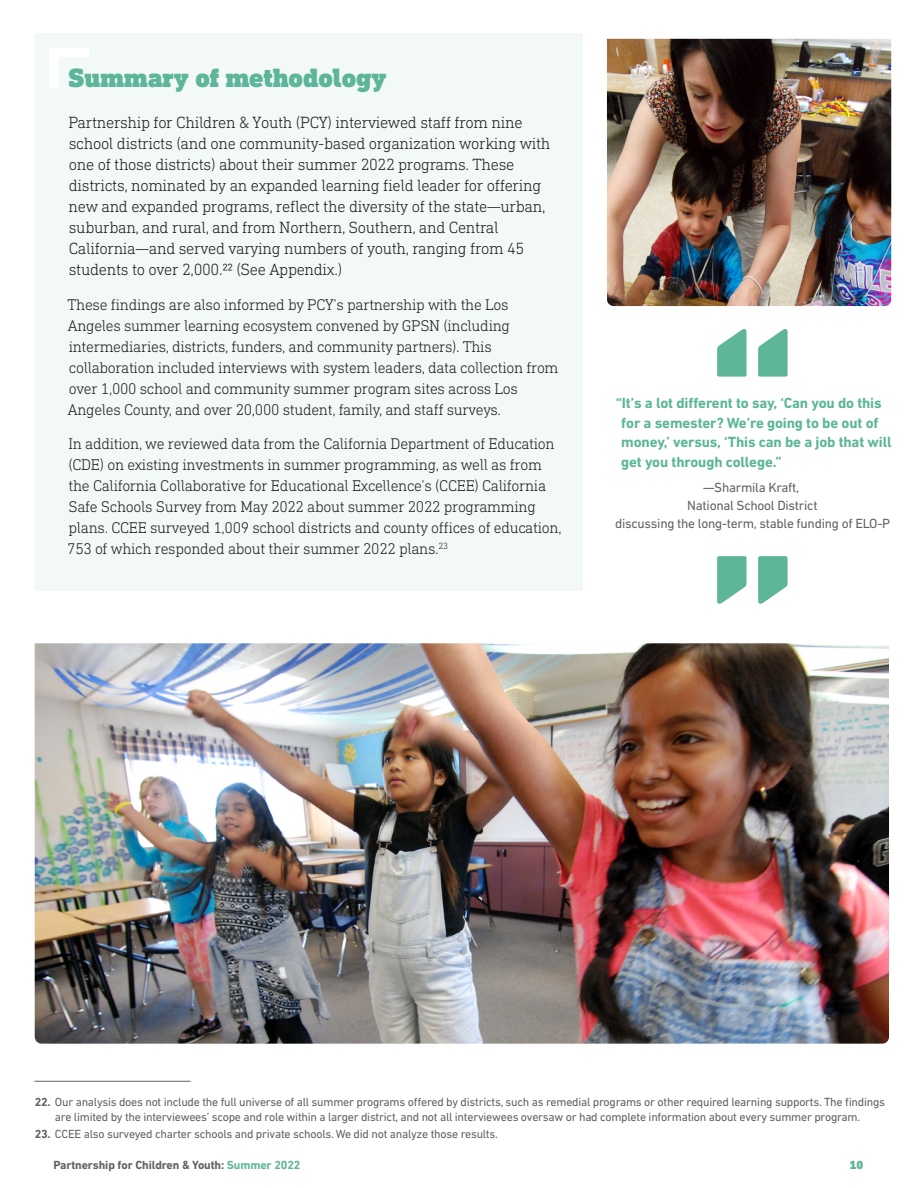
<style>
.page{position:relative;width:918px;height:1188px;background:#fff}
.page>*{position:absolute;margin:0;border:0;box-sizing:border-box;transform-origin:0 0}
.Text_List{font:900 27px "DIN Next Slab Pro";color:#5db699}
.Text_List-2{font:300 16.5px/21px "DIN Next Slab Pro";letter-spacing:-.02em;color:#231f20}
.Text_List-3{font:300 15.75px/21px "DIN Next Slab Pro";letter-spacing:-.02em;color:#231f20}
.Text_List-4{font:700 15px/19.5px "DIN Next LT Pro";letter-spacing:-.01em;color:#5db699}
.Text_List-5{font:13.5px/18px "DIN Next LT Pro";letter-spacing:-.02em;color:#626264;text-align:center}
.t1{font:12px/15.5px "DIN Next LT Pro";letter-spacing:-.02em;color:#626264;text-align:center}
.Text_List-6{font:700 12px "DIN Next LT Pro";letter-spacing:-.01em;color:#626264}
.Text_List-7{font:900 12px "DIN Next Slab Pro";color:#60b699}
.s1{font-weight:700}
.s2{color:#60b699}
</style>
<div class="page">
<div style="left:35px;top:33px;width:548px;height:558px;background:#f3f8f8"></div>
<svg style="left:50px;top:48px;width:39px;height:39px"></svg>
<img style="left:35px;top:643px;width:854px;height:401px">
<img style="left:607px;top:39px;width:284px;height:267px">
<hr style="left:34px;top:1081px;width:157px;height:1px;background:#626264">
<svg style="left:717px;top:329px;width:71px;height:48px"></svg>
<svg style="left:717px;top:556px;width:71px;height:48px"></svg>
<p class="Text_List" style="left:69px;top:62px;width:320px">Summary of methodology</p>
<p class="Text_List-2" style="left:68px;top:112px;width:484px">Partnership for Children &amp; Youth (PCY) interviewed staff from nine school districts (and one community-based organization working with one of those districts) about their summer 2022 programs. These districts, nominated by an expanded learning field leader for offering new and expanded programs, reflect the diversity of the state—urban, suburban, and rural, and from Northern, Southern, and Central California—and served varying numbers of youth, ranging from 45 students to over 2,000.22 (See Appendix.)</p>
<p class="Text_List-3" style="left:68px;top:294px;width:492px">These findings are also informed by PCY’s partnership with the Los Angeles summer learning ecosystem convened by GPSN (including intermediaries, districts, funders, and community partners). This collaboration included interviews with system leaders, data collection from over 1,000 school and community summer program sites across Los Angeles County, and over 20,000 student, family, and staff surveys.</p>
<p class="Text_List-3" style="left:67px;top:433px;width:496px">In addition, we reviewed data from the California Department of Education (CDE) on existing investments in summer programming, as well as from the California Collaborative for Educational Excellence’s (CCEE) California Safe Schools Survey from May 2022 about summer 2022 programming plans. CCEE surveyed 1,009 school districts and county offices of education, 753 of which responded about their summer 2022 plans.<sup>23</sup></p>
<p class="Text_List-4" style="left:621px;top:394px;width:272px;text-indent:-5px">“It’s a lot different to say, ‘Can you do this for a semester? We’re going to be out of money,’ versus, ‘This can be a job that will get you through college.”</p>
<p class="Text_List-5" style="left:615px;top:478px;width:277px">—Sharmila Kraft,<br>National School District<br>discussing the long-term, stable funding of ELO-P</p>
<p class="t1" style="left:35px;top:1094px;width:852px"><span class="s1">22.</span> Our analysis does not include the full universe of all summer programs offered by districts, such as remedial programs or other required learning supports. The findings are limited by the interviewees’ scope and role within a larger district, and not all interviewees oversaw or had complete information about every summer program.</p>
<p class="t1" style="left:35px;top:1126px;width:465px"><span class="s1">23.</span> CCEE also surveyed charter schools and private schools. We did not analyze those results.</p>
<p class="Text_List-6" style="left:53px;top:1158px;width:249px">Partnership for Children &amp; Youth: <span class="s2">Summer 2022</span></p>
<p class="Text_List-7" style="left:850px;top:1158px;width:15px">10</p>
</div>
